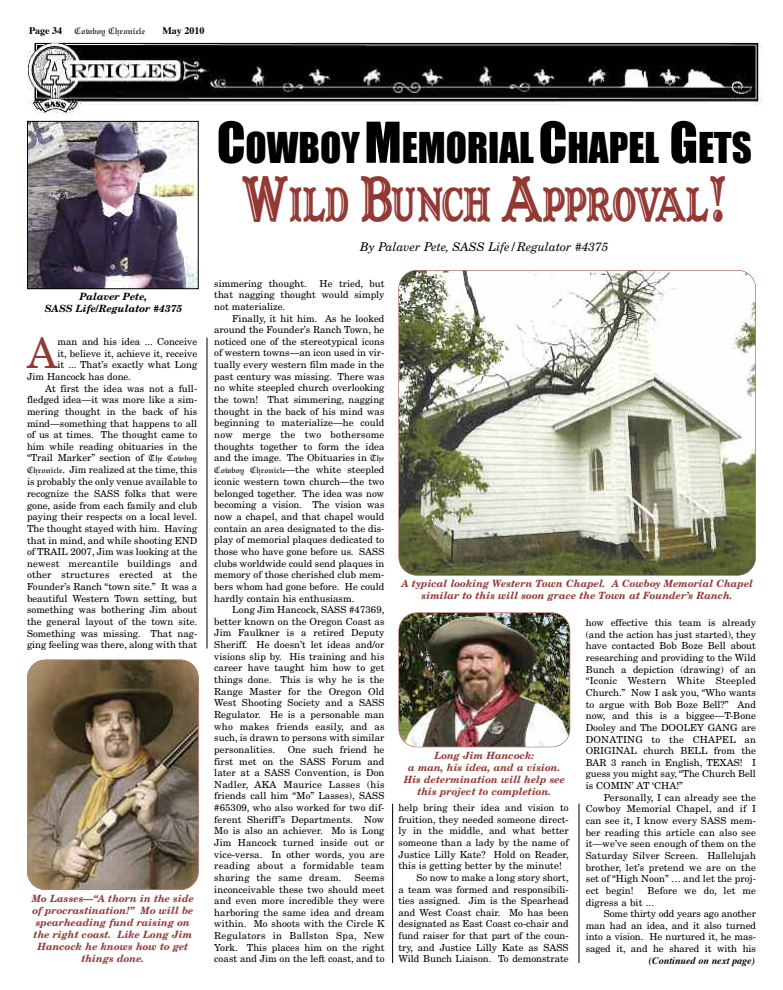
<style>
.page{position:relative;width:783px;height:990px;background:#fff}
.page>*{position:absolute;margin:0;border:0;box-sizing:border-box;transform-origin:0 0}
.t1{font:45.8px "Captain Howdy";letter-spacing:-.015em;color:#933934;scale:.77 1}
.t2{font:41.9px "New Century Schlbk";color:#933934}
.t3{font:39px "Impact";color:#000}
.t4{font:italic 12px "New Century Schlbk";color:#000}
.t5{font:italic 700 10px/12px "New Century Schlbk";color:#933934;text-align:center}
.t6{font:italic 700 10px/12px "New Century Schlbk";color:#000;text-align:center}
.t7{font:10px "Linotext";color:#000}
.t8{font:italic 700 10px "Times";color:#000}
.t9{font:700 10px "Times";color:#000}
.t10{font:9.7px/11.6px "New Century Schlbk";color:#000;text-align:justify}
.t11{font:9.7px "New Century Schlbk";letter-spacing:.02em;color:#000}
.s1{font-family:"Times";font-weight:700}
.s2{font-family:"Linotext"}
.s3{font-size:52px}
.s4{font-size:61.1px}
</style>
<div class="page">
<img style="left:27px;top:43px;width:736px;height:71px">
<img style="left:29px;top:123px;width:168px;height:164px">
<div style="left:27px;top:121px;width:172px;height:168px;border:1px solid #000"></div>
<img style="left:399px;top:270px;width:356px;height:305px;border-radius:18px">
<div style="left:398px;top:270px;width:358px;height:306px;border:1px solid #933934;border-radius:18px"></div>
<img style="left:28px;top:660px;width:170px;height:230px;border-radius:18px">
<div style="left:27px;top:660px;width:172px;height:230px;border:1px solid #933934;border-radius:18px"></div>
<img style="left:399px;top:613px;width:171px;height:134px;border-radius:18px">
<div style="left:398px;top:613px;width:172px;height:134px;border:1px solid #933934;border-radius:18px"></div>
<hr style="left:207px;top:338px;width:1px;height:311px;background:#000">
<hr style="left:392px;top:804px;width:1px;height:159px;background:#000">
<hr style="left:579px;top:804px;width:1px;height:159px;background:#000">
<p class="t7" style="left:29px;top:28px;width:118px"><span class="s1">Page 34</span> Cowboy Chronicle</p>
<p class="t9" style="left:162px;top:26px;width:44px">May 2010</p>
<p class="t6" style="left:45px;top:291px;width:139px">Palaver Pete,<br>SASS Life/Regulator #4375</p>
<h2 class="t2" style="left:27px;top:338px;width:32px">A</h2>
<p class="t10" style="left:58px;top:337px;width:141px">man and his idea ... Conceive</p>
<p class="t10" style="left:58px;top:348px;width:141px">it, believe it, achieve it, receive</p>
<p class="t10" style="left:58px;top:360px;width:141px">it ... That’s exactly what Long</p>
<p class="t10" style="left:27px;top:372px;width:106px">Jim Hancock has done.</p>
<p class="t10" style="left:45px;top:383px;width:154px">At first the idea was not a full-</p>
<p class="t10" style="left:27px;top:395px;width:172px">fledged idea—it was more like a sim-</p>
<p class="t10" style="left:27px;top:407px;width:172px">mering thought in the back of his</p>
<p class="t10" style="left:27px;top:418px;width:172px">mind—something that happens to all</p>
<p class="t10" style="left:27px;top:430px;width:172px">of us at times. The thought came to</p>
<p class="t10" style="left:27px;top:441px;width:172px">him while reading obituaries in the</p>
<p class="t10" style="left:27px;top:453px;width:172px">“Trail Marker” section of <span class="s2">The Cowboy</span></p>
<p class="t10" style="left:27px;top:465px;width:172px"><span class="s2">Chronicle</span>. Jim realized at the time, this</p>
<p class="t10" style="left:27px;top:477px;width:172px">is probably the only venue available to</p>
<p class="t10" style="left:27px;top:489px;width:172px">recognize the SASS folks that were</p>
<p class="t10" style="left:27px;top:500px;width:172px">gone, aside from each family and club</p>
<p class="t10" style="left:27px;top:512px;width:172px">paying their respects on a local level.</p>
<p class="t10" style="left:27px;top:524px;width:172px">The thought stayed with him. Having</p>
<p class="t10" style="left:27px;top:535px;width:172px">that in mind, and while shooting END</p>
<p class="t10" style="left:27px;top:547px;width:172px">of TRAIL 2007, Jim was looking at the</p>
<p class="t11" style="left:27px;top:560px;width:172px">newest mercantile buildings and</p>
<p class="t11" style="left:27px;top:571px;width:172px">other structures erected at the</p>
<p class="t10" style="left:27px;top:582px;width:172px">Founder’s Ranch “town site.” It was a</p>
<p class="t10" style="left:27px;top:593px;width:172px">beautiful Western Town setting, but</p>
<p class="t10" style="left:27px;top:605px;width:172px">something was bothering Jim about</p>
<p class="t10" style="left:27px;top:617px;width:172px">the general layout of the town site.</p>
<p class="t10" style="left:27px;top:628px;width:172px">Something was missing. That nag-</p>
<p class="t10" style="left:27px;top:640px;width:172px">ging feeling was there, along with that</p>
<p class="t5" style="left:32px;top:894px;width:163px">Mo Lasses—“A thorn in the side of procrastination!” Mo will be spearheading fund raising on the right coast. Like Long Jim<br>Hancock he knows how to get things done.</p>
<h3 class="t3" style="left:217px;top:123px;width:537px"><span class="s3">C</span>OWBOY<span class="s3">M</span>EMORIAL<span class="s3">C</span>HAPEL <span class="s3">G</span>ETS</h3>
<h1 class="t1" style="left:242px;top:176px;width:630px"><span class="s4">W</span>ILD <span class="s4">B</span>UNCH <span class="s4">A</span>PPROVAL<span class="s4">!</span></h1>
<p class="t4" style="left:360px;top:242px;width:250px">By Palaver Pete, SASS Life/Regulator #4375</p>
<p class="t10" style="left:214px;top:278px;width:172px;text-indent:105px">He tried, but that nagging thought would simply not materialize.</p>
<p class="t10" style="left:214px;top:313px;width:172px;text-indent:18px">Finally, it hit him. As he looked around the Founder’s Ranch Town, he noticed one of the stereotypical icons of western towns—an icon used in vir&shy;tually every western film made in the past century was missing. There was no white steepled church overlooking the town! That simmering, nagging thought in the back of his mind was beginning to materialize—he could now merge the two bothersome thoughts together to form the idea and the image. The Obituaries in <span class="s2">The Cowboy Chronicle</span>—the white steepled iconic western town church—the two belonged together. The idea was now becoming a vision. The vision was now a chapel, and that chapel would contain an area designated to the dis&shy;play of memorial plaques dedicated to those who have gone before us. SASS clubs worldwide could send plaques in memory of those cherished club mem&shy;bers whom had gone before. He could hardly contain his enthusiasm.</p>
<p class="t10" style="left:214px;top:605px;width:172px;text-indent:18px">Long Jim Hancock, SASS #47369, better known on the Oregon Coast as Jim Faulkner is a retired Deputy Sheriff. He doesn’t let ideas and/or visions slip by. His training and his career have taught him how to get things done. This is why he is the Range Master for the Oregon Old West Shooting Society and a SASS Regulator. He is a personable man who makes friends easily, and as such, is drawn to persons with similar personalities.</p>
<p class="t10" style="left:214px;top:278px;width:94px">simmering thought.</p>
<p class="t10" style="left:214px;top:745px;width:172px;text-indent:73px">One such friend he first met on the SASS Forum and later at a SASS Convention, is Don Nadler, AKA Maurice Lasses (his friends call him “Mo” Lasses), SASS #65309, who also worked for two dif&shy;ferent Sheriff’s Departments. Now Mo is also an achiever. Mo is Long Jim Hancock turned inside out or vice-versa. In other words, you are reading about a formidable team sharing the same dream.</p>
<p class="t10" style="left:214px;top:873px;width:172px;text-indent:141px">Seems inconceivable these two should meet and even more incredible they were harboring the same idea and dream within. Mo shoots with the Circle K Regulators in Ballston Spa, New York. This places him on the right coast and Jim on the left coast, and to</p>
<p class="t5" style="left:401px;top:579px;width:353px">A typical looking Western Town Chapel. A Cowboy Memorial Chapel similar to this will soon grace the Town at Founder’s Ranch.</p>
<p class="t5" style="left:404px;top:750px;width:163px">Long Jim Hancock:<br>a man, his idea, and a vision.<br>His determination will help see this project to completion.</p>
<p class="t10" style="left:399px;top:803px;width:172px">help bring their idea and vision to</p>
<p class="t10" style="left:399px;top:814px;width:172px">fruition, they needed someone direct-</p>
<p class="t10" style="left:399px;top:826px;width:172px">ly in the middle, and what better</p>
<p class="t10" style="left:399px;top:838px;width:172px">someone than a lady by the name of</p>
<p class="t10" style="left:399px;top:849px;width:172px">Justice Lilly Kate? Hold on Reader,</p>
<p class="t10" style="left:399px;top:861px;width:165px">this is getting better by the minute!</p>
<p class="t10" style="left:417px;top:873px;width:154px">So now to make a long story short,</p>
<p class="t10" style="left:399px;top:884px;width:172px">a team was formed and responsibili-</p>
<p class="t10" style="left:399px;top:896px;width:172px">ties assigned. Jim is the Spearhead</p>
<p class="t10" style="left:399px;top:908px;width:172px">and West Coast chair. Mo has been</p>
<p class="t10" style="left:399px;top:919px;width:172px">designated as East Coast co-chair and</p>
<p class="t10" style="left:399px;top:931px;width:172px">fund raiser for that part of the coun-</p>
<p class="t10" style="left:399px;top:942px;width:172px">try, and Justice Lilly Kate as SASS</p>
<p class="t10" style="left:399px;top:954px;width:172px">Wild Bunch Liaison. To demonstrate</p>
<p class="t10" style="left:586px;top:618px;width:172px">how effective this team is already (and the action has just started), they have contacted Bob Boze Bell about researching and providing to the Wild Bunch a depiction (drawing) of an “Iconic Western White Steepled Church.” Now I ask you, “Who wants to argue with Bob Boze Bell?” And now, and this is a biggee—T-Bone Dooley and The DOOLEY GANG are DONATING to the CHAPEL an ORIGINAL church BELL from the BAR 3 ranch in English, TEXAS! I guess you might say, “The Church Bell is COMIN’ AT ‘CHA!”</p>
<p class="t10" style="left:586px;top:792px;width:172px;text-indent:18px">Personally, I can already see the Cowboy Memorial Chapel, and if I can see it, I know every SASS mem&shy;ber reading this article can also see it—we’ve seen enough of them on the Saturday Silver Screen. Hallelujah brother, let’s pretend we are on the set of “High Noon” … and let the proj&shy;ect begin!</p>
<p class="t10" style="left:586px;top:886px;width:172px;text-indent:62px">Before we do, let me digress a bit ...</p>
<p class="t10" style="left:586px;top:909px;width:172px;text-indent:18px">Some thirty odd years ago another man had an idea, and it also turned into a vision. He nurtured it, he mas&shy;saged it, and he shared it with his</p>
<p class="t8" style="left:649px;top:956px;width:108px">(Continued on next page)</p>
</div>
